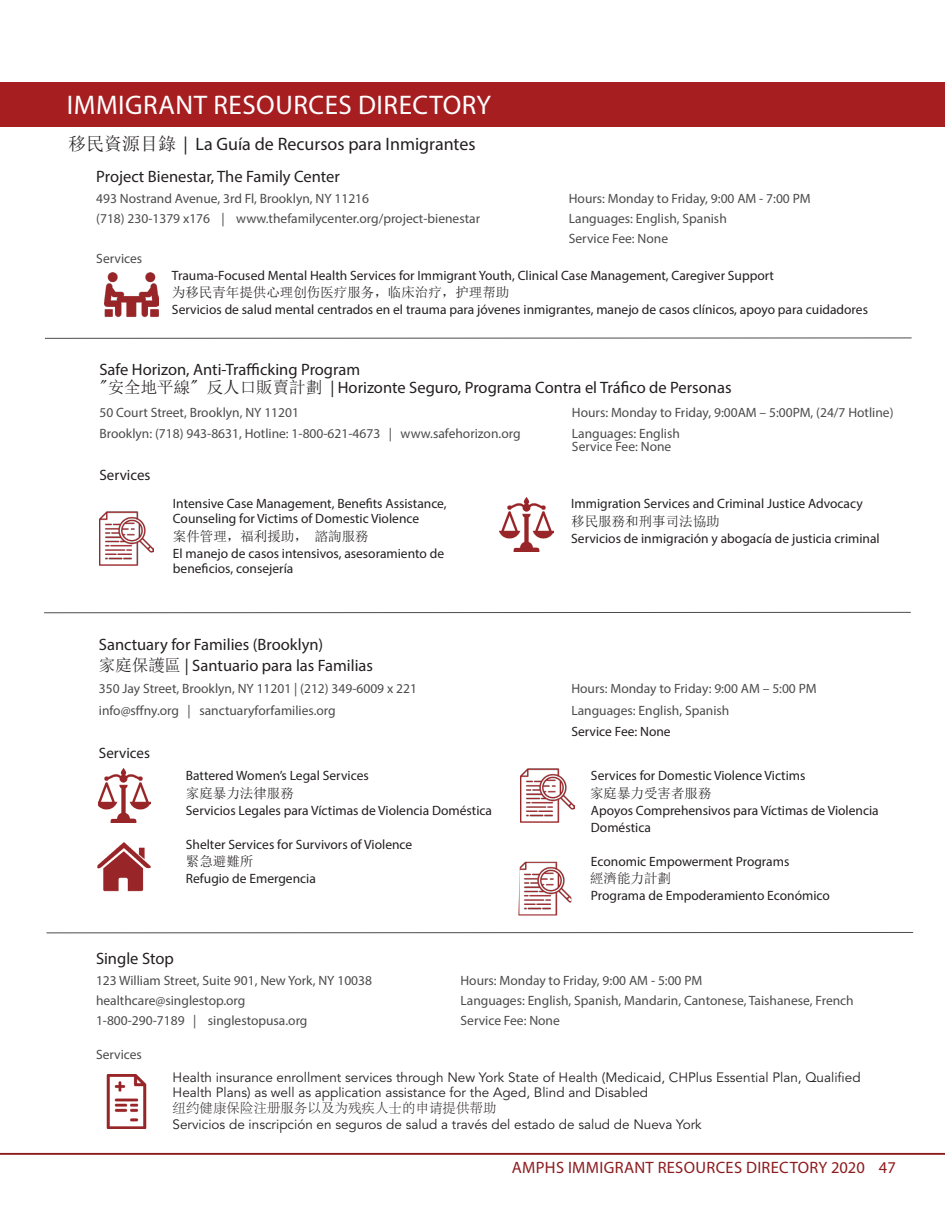
<style>
.page{position:relative;width:945px;height:1215px;background:#fff}
.page>*{position:absolute;margin:0;border:0;box-sizing:border-box;transform-origin:0 0}
.t1{font:27px "Myriad Pro";letter-spacing:.02em;color:#fff}
.t2{font:18px "Myriad Pro";color:#231f20}
.t3{font:16.5px "Myriad Pro";color:#231f20}
.t4{font:16.5px "Myriad Pro";letter-spacing:.02em;color:#8d1c1f}
.t5{font:15px "Myriad Pro";color:#231f20}
.t6{font:13.5px/15px "Myriad Pro";color:#231f20}
.t7{font:13.5px/13.5px "Myriad Pro";color:#4b4b4b}
.t8{font:13.5px/15px "Avenir LT Std";color:#231f20}
.t9{font:13.5px "Sim Sun";color:#231f20}
.t10{font:300 13.5px "Adobe Song Std";color:#231f20}
.s1{font-family:"Sim Sun"}
</style>
<div class="page">
<hr style="left:0;top:1153px;width:945px;height:2px;background:#8d1c1f">
<div style="left:0;top:82px;width:945px;height:44px;background:#a71e21"></div>
<hr style="left:44px;top:612px;width:867px;height:1px;background:#4b4b4b">
<img style="left:104px;top:272px;width:54px;height:45px">
<img style="left:100px;top:511px;width:54px;height:54px">
<img style="left:499px;top:497px;width:54px;height:54px">
<hr style="left:45px;top:338px;width:867px;height:1px;background:#4b4b4b">
<img style="left:98px;top:768px;width:53px;height:54px">
<img style="left:518px;top:862px;width:54px;height:54px">
<img style="left:97px;top:842px;width:54px;height:50px">
<img style="left:521px;top:768px;width:54px;height:54px">
<img style="left:106px;top:1075px;width:41px;height:54px">
<hr style="left:47px;top:932px;width:866px;height:1px;background:#4b4b4b">
<h1 class="t1" style="left:67px;top:88px;width:426px">IMMIGRANT RESOURCES DIRECTORY</h1>
<p class="t2" style="left:68px;top:133px;width:409px"><span class="s1">移民資源目錄</span> | La Guía de Recursos para Inmigrantes</p>
<p class="t3" style="left:96px;top:167px;width:245px">Project Bienestar, The Family Center</p>
<p class="t7" style="left:96px;top:191px;width:274px">493 Nostrand Avenue, 3rd Fl, Brooklyn, NY 11216</p>
<p class="t7" style="left:569px;top:191px;width:243px">Hours: Monday to Friday, 9:00 AM - 7:00 PM</p>
<p class="t7" style="left:96px;top:211px;width:385px">(718) 230-1379 x176 | www.thefamilycenter.org/project-bienestar</p>
<p class="t7" style="left:569px;top:211px;width:160px">Languages: English, Spanish</p>
<p class="t7" style="left:569px;top:232px;width:101px">Service Fee: None</p>
<p class="t7" style="left:96px;top:252px;width:47px">Services</p>
<p class="t6" style="left:172px;top:268px;width:604px">Trauma-Focused Mental Health Services for Immigrant Youth, Clinical Case Management, Caregiver Support</p>
<p class="t9" style="left:172px;top:286px;width:339px">为移民青年提供心理创伤医疗服务，临床治疗，护理帮助</p>
<p class="t6" style="left:172px;top:302px;width:698px">Servicios de salud mental centrados en el trauma para jóvenes inmigrantes, manejo de casos clínicos, apoyo para cuidadores</p>
<p class="t3" style="left:99px;top:359px;width:262px">Safe Horizon, Anti-Trafficking Program</p>
<p class="t3" style="left:99px;top:377px;width:634px"><span class="s1">"安全地平線" 反人口販賣計劃</span> | Horizonte Seguro, Programa Contra el Tráfico de Personas</p>
<p class="t7" style="left:99px;top:406px;width:201px">50 Court Street, Brooklyn, NY 11201</p>
<p class="t7" style="left:572px;top:406px;width:323px">Hours: Monday to Friday, 9:00AM – 5:00PM, (24/7 Hotline)</p>
<p class="t7" style="left:99px;top:426px;width:423px">Brooklyn: (718) 943-8631, Hotline: 1-800-621-4673 | www.safehorizon.org</p>
<p class="t7" style="left:572px;top:426px;width:110px">Languages: English<br>Service Fee: None</p>
<p class="t5" style="left:99px;top:465px;width:53px">Services</p>
<p class="t6" style="left:173px;top:496px;width:275px">Intensive Case Management, Benefits Assistance,<br>Counseling for Victims of Domestic Violence</p>
<p class="t9" style="left:173px;top:529px;width:197px">案件管理，福利援助， 諮詢服務</p>
<p class="t6" style="left:173px;top:546px;width:273px">El manejo de casos intensivos, asesoramiento de beneficios, consejería</p>
<p class="t6" style="left:571px;top:496px;width:293px">Immigration Services and Criminal Justice Advocacy</p>
<p class="t9" style="left:571px;top:514px;width:150px">移民服務和刑事司法協助</p>
<p class="t6" style="left:571px;top:531px;width:310px">Servicios de inmigración y abogacía de justicia criminal</p>
<p class="t3" style="left:99px;top:634px;width:226px">Sanctuary for Families (Brooklyn)</p>
<p class="t3" style="left:99px;top:656px;width:276px"><span class="s1">家庭保護區</span> | Santuario para las Familias</p>
<p class="t7" style="left:99px;top:682px;width:320px">350 Jay Street, Brooklyn, NY 11201 | (212) 349-6009 x 221</p>
<p class="t7" style="left:571px;top:682px;width:247px">Hours: Monday to Friday: 9:00 AM – 5:00 PM</p>
<p class="t7" style="left:99px;top:703px;width:238px">info@sffny.org | sanctuaryforfamilies.org</p>
<p class="t7" style="left:571px;top:703px;width:160px">Languages: English, Spanish</p>
<p class="t6" style="left:571px;top:724px;width:101px">Service Fee: None</p>
<p class="t5" style="left:99px;top:744px;width:53px">Services</p>
<p class="t6" style="left:186px;top:768px;width:184px">Battered Women’s Legal Services</p>
<p class="t9" style="left:186px;top:786px;width:110px">家庭暴力法律服務</p>
<p class="t6" style="left:186px;top:802px;width:308px">Servicios Legales para Víctimas de Violencia Doméstica</p>
<p class="t6" style="left:186px;top:837px;width:228px">Shelter Services for Survivors of Violence</p>
<p class="t9" style="left:186px;top:855px;width:69px">緊急避難所</p>
<p class="t6" style="left:186px;top:871px;width:132px">Refugio de Emergencia</p>
<p class="t6" style="left:591px;top:768px;width:216px">Services for Domestic Violence Victims</p>
<p class="t9" style="left:590px;top:786px;width:123px">家庭暴力受害者服務</p>
<p class="t6" style="left:591px;top:802px;width:289px">Apoyos Comprehensivos para Víctimas de Violencia</p>
<p class="t6" style="left:591px;top:820px;width:62px">Doméstica</p>
<p class="t6" style="left:591px;top:854px;width:200px">Economic Empowerment Programs</p>
<p class="t9" style="left:590px;top:872px;width:82px">經濟能力計劃</p>
<p class="t6" style="left:591px;top:888px;width:241px">Programa de Empoderamiento Económico</p>
<p class="t3" style="left:96px;top:949px;width:79px">Single Stop</p>
<p class="t7" style="left:96px;top:973px;width:278px">123 William Street, Suite 901, New York, NY 10038</p>
<p class="t7" style="left:460px;top:973px;width:243px">Hours: Monday to Friday, 9:00 AM - 5:00 PM</p>
<p class="t7" style="left:96px;top:993px;width:151px">healthcare@singlestop.org</p>
<p class="t7" style="left:460px;top:993px;width:395px">Languages: English, Spanish, Mandarin, Cantonese, Taishanese, French</p>
<p class="t7" style="left:96px;top:1014px;width:213px">1-800-290-7189 | singlestopusa.org</p>
<p class="t7" style="left:460px;top:1014px;width:101px">Service Fee: None</p>
<p class="t7" style="left:96px;top:1047px;width:47px">Services</p>
<p class="t8" style="left:173px;top:1071px;width:690px">Health insurance enrollment services through New York State of Health (Medicaid, CHPlus Essential Plan, Qualified<br>Health Plans) as well as application assistance for the Aged, Blind and Disabled</p>
<p class="t10" style="left:173px;top:1101px;width:326px">纽约健康保险注册服务以及为残疾人士的申请提供帮助</p>
<p class="t8" style="left:173px;top:1117px;width:531px">Servicios de inscripción en seguros de salud a través del estado de salud de Nueva York</p>
<p class="t4" style="left:512px;top:1158px;width:385px">AMPHS IMMIGRANT RESOURCES DIRECTORY 2020 47</p>
</div>
